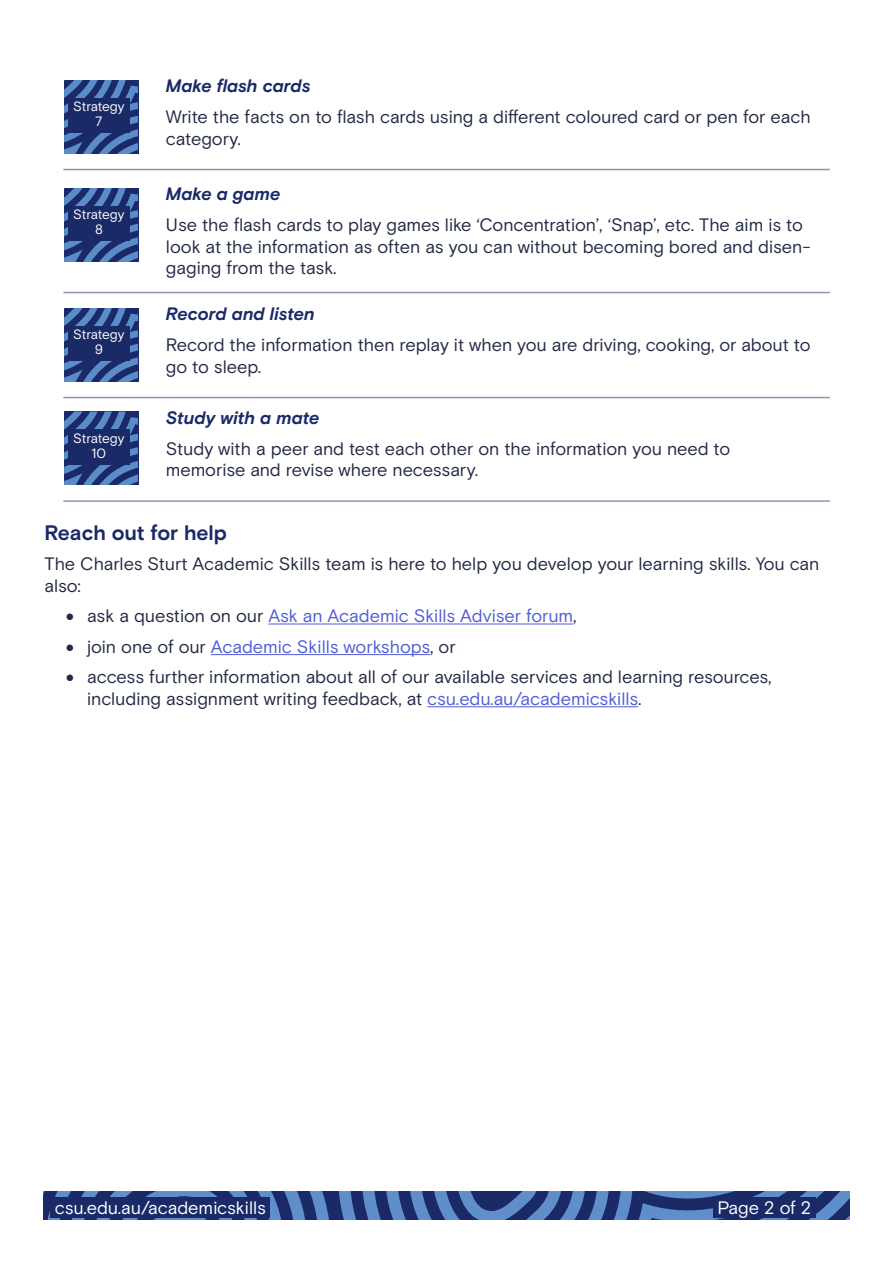
<style>
.page{position:relative;width:893px;height:1263px;background:#fff}
.page>*{position:absolute;margin:0;border:0;box-sizing:border-box;transform-origin:0 0}
.Subheading__H2{font:700 21px "Basis Grotesque";letter-spacing:-.005em;color:#192a67}
.Paragraph_bullets{font:18px/21.6px "Basis Grotesque";letter-spacing:-.005em;color:#222944}
.Paragraph_bullets-2{font:18px "Basis Grotesque";letter-spacing:-.005em;color:#4f5cd6}
.Sub-subheading__H3{font:italic 700 18px "Basis Grotesque";letter-spacing:-.005em;color:#192a67}
.t1{font:18px "Basis Grotesque";letter-spacing:-.005em;color:#fff}
.t2{font:13.5px "Basis Grotesque";letter-spacing:-.015em;color:#fff}
.s1{color:#222944}
.s2{color:#4f5cd6}
</style>
<div class="page">
<svg style="left:43px;top:1191px;width:807px;height:29px;background:#3b5a97"></svg>
<div style="left:51px;top:1197px;width:219px;height:20px;background:#192a67"></div>
<div style="left:713px;top:1197px;width:103px;height:20px;background:#192a67"></div>
<svg style="left:64px;top:188px;width:74px;height:73px;background:#385996"></svg>
<hr style="left:63px;top:292px;width:767px;height:1px;background:#192a67">
<div style="left:68px;top:206px;width:62px;height:20px;background:#192a67"></div>
<div style="left:68px;top:220px;width:62px;height:21px;background:#192a67"></div>
<svg style="left:64px;top:308px;width:74px;height:73px;background:#385996"></svg>
<hr style="left:63px;top:397px;width:767px;height:1px;background:#192a67">
<div style="left:68px;top:326px;width:62px;height:20px;background:#192a67"></div>
<div style="left:68px;top:340px;width:62px;height:21px;background:#192a67"></div>
<svg style="left:64px;top:411px;width:74px;height:74px;background:#385895"></svg>
<hr style="left:63px;top:500px;width:767px;height:2px;background:#192a67">
<div style="left:68px;top:429px;width:62px;height:21px;background:#192a67"></div>
<div style="left:68px;top:444px;width:62px;height:21px;background:#192a67"></div>
<svg style="left:64px;top:80px;width:74px;height:73px;background:#385996"></svg>
<div style="left:68px;top:98px;width:62px;height:20px;background:#192a67"></div>
<div style="left:68px;top:112px;width:62px;height:21px;background:#192a67"></div>
<hr style="left:63px;top:169px;width:767px;height:1px;background:#192a67">
<hr style="left:268px;top:623px;width:305px;height:1px;background:#4f5cd6">
<hr style="left:211px;top:654px;width:219px;height:1px;background:#4f5cd6">
<hr style="left:427px;top:706px;width:211px;height:1px;background:#4f5cd6">
<p class="t2" style="left:73px;top:99px;width:53px">Strategy</p>
<p class="t2" style="left:95px;top:114px;width:9px">7</p>
<p class="t2" style="left:73px;top:207px;width:53px">Strategy</p>
<p class="t2" style="left:95px;top:222px;width:9px">8</p>
<p class="t2" style="left:73px;top:327px;width:53px">Strategy</p>
<p class="t2" style="left:95px;top:342px;width:10px">9</p>
<p class="t2" style="left:73px;top:430px;width:53px">Strategy</p>
<p class="t2" style="left:92px;top:445px;width:16px">10</p>
<h3 class="Sub-subheading__H3" style="left:166px;top:76px;width:146px">Make flash cards</h3>
<p class="Paragraph_bullets" style="left:166px;top:106px;width:646px">Write the facts on to flash cards using a different coloured card or pen for each category.</p>
<h3 class="Sub-subheading__H3" style="left:166px;top:184px;width:116px">Make a game</h3>
<p class="Paragraph_bullets" style="left:166px;top:214px;width:646px">Use the flash cards to play games like ‘Concentration’, ‘Snap’, etc. The aim is to look at the information as often as you can without becoming bored and disen&shy;gaging from the task.</p>
<h3 class="Sub-subheading__H3" style="left:166px;top:304px;width:150px">Record and listen</h3>
<p class="Paragraph_bullets" style="left:166px;top:334px;width:646px">Record the information then replay it when you are driving, cooking, or about to go to sleep.</p>
<h3 class="Sub-subheading__H3" style="left:166px;top:407px;width:155px">Study with a mate</h3>
<p class="Paragraph_bullets" style="left:166px;top:437px;width:566px">Study with a peer and test each other on the information you need to memorise and revise where necessary.</p>
<h2 class="Subheading__H2" style="left:45px;top:520px;width:184px">Reach out for help</h2>
<p class="Paragraph_bullets" style="left:45px;top:553px;width:776px">The Charles Sturt Academic Skills team is here to help you develop your learning skills. You can also:</p>
<p class="Paragraph_bullets-2" style="left:66px;top:605px;width:512px"><span class="s1">• ask a question on our</span> Ask an Academic Skills Adviser forum<span class="s1">,</span></p>
<p class="Paragraph_bullets-2" style="left:66px;top:636px;width:391px"><span class="s1">• join one of our</span> Academic Skills workshops<span class="s1">, or</span></p>
<p class="Paragraph_bullets" style="left:87px;top:666px;width:686px;text-indent:-21px">• access further information about all of our available services and learning resources, including assignment writing feedback, at <span class="s2">csu.edu.au/academicskills</span>.</p>
<p class="t1" style="left:55px;top:1197px;width:212px">csu.edu.au/academicskills</p>
<p class="t1" style="left:717px;top:1197px;width:96px">Page 2 of 2</p>
</div>
